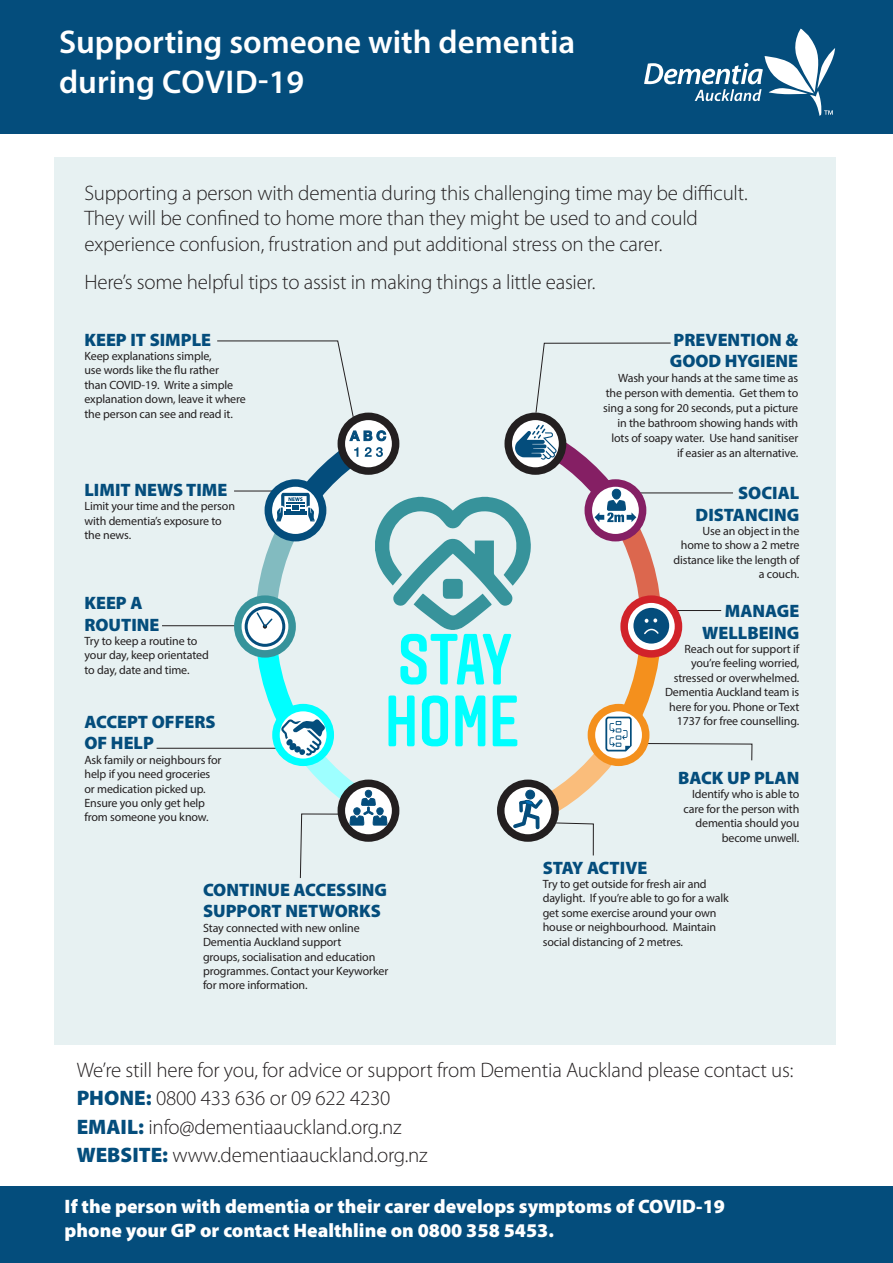
<style>
.page{position:relative;width:893px;height:1263px;background:#fff}
.page>*{position:absolute;margin:0;border:0;box-sizing:border-box;transform-origin:0 0}
.t1{font:600 33px/39.6px "Myriad Pro";color:#fff}
.t2{font:300 21px/25.2px "Myriad Pro";letter-spacing:-.01em;color:#231f20}
.t3{font:900 19.5px/23.4px "Myriad Pro";color:#fff}
.t4{font:900 18px/21.6px "Myriad Pro";color:#044d7c}
.t5{font:12px/14.4px "Myriad Pro";letter-spacing:-.01em;color:#231f20}
.s1{font-weight:900;color:#044d7c}
</style>
<div class="page">
<div style="left:0;top:0;width:893px;height:133px;background:#044d7c"></div>
<div style="left:0;top:1187px;width:893px;height:76px;background:#044d7c"></div>
<div style="left:54px;top:157px;width:781px;height:888px;background:#e7f1f2"></div>
<hr style="left:162px;top:625px;width:85px;height:1px;background:#231f20">
<hr style="left:157px;top:748px;width:120px;height:1px;background:#231f20">
<svg style="left:644px;top:29px;width:191px;height:87px"></svg>
<svg style="left:217px;top:341px;width:535px;height:537px"></svg>
<p class="t1" style="left:59px;top:22px;width:518px">Supporting someone with dementia during COVID-19</p>
<p class="t2" style="left:84px;top:180px;width:665px">Supporting a person with dementia during this challenging time may be difficult.<br>They will be confined to home more than they might be used to and could experience confusion, frustration and put additional stress on the carer.</p>
<p class="t2" style="left:84px;top:269px;width:512px">Here’s some helpful tips to assist in making things a little easier.</p>
<p class="t4" style="left:84px;top:328px;width:128px">KEEP IT SIMPLE</p>
<p class="t5" style="left:84px;top:349px;width:163px">Keep explanations simple,<br>use words like the flu rather<br>than COVID-19. Write a simple explanation down, leave it where the person can see and read it.</p>
<p class="t4" style="left:84px;top:478px;width:144px">LIMIT NEWS TIME</p>
<p class="t5" style="left:84px;top:499px;width:152px">Limit your time and the person with dementia’s exposure to the news.</p>
<p class="t4" style="left:84px;top:591px;width:60px">KEEP A</p>
<p class="t4" style="left:84px;top:613px;width:77px">ROUTINE</p>
<p class="t5" style="left:84px;top:633px;width:126px">Try to keep a routine to your day, keep orientated to day, date and time.</p>
<p class="t4" style="left:84px;top:710px;width:133px">ACCEPT OFFERS<br>OF HELP</p>
<p class="t5" style="left:84px;top:752px;width:139px">Ask family or neighbours for help if you need groceries or medication picked up.<br>Ensure you only get help from someone you know.</p>
<p class="t4" style="left:203px;top:878px;width:186px">CONTINUE ACCESSING<br>SUPPORT NETWORKS</p>
<p class="t5" style="left:203px;top:920px;width:187px">Stay connected with new online<br>Dementia Auckland support<br>groups, socialisation and education programmes. Contact your Keyworker for more information.</p>
<p class="t4" style="left:674px;top:328px;width:126px">PREVENTION &amp;</p>
<p class="t4" style="left:670px;top:350px;width:130px">GOOD HYGIENE</p>
<p class="t5" style="left:603px;top:371px;width:197px;line-height:15px;text-align:right">Wash your hands at the same time as the person with dementia. Get them to sing a song for 20 seconds, put a picture in the bathroom showing hands with lots of soapy water. Use hand sanitiser if easier as an alternative.</p>
<p class="t4" style="left:696px;top:481px;width:105px;text-align:right">SOCIAL<br>DISTANCING</p>
<p class="t5" style="left:673px;top:523px;width:127px;text-align:right">Use an object in the home to show a 2 metre distance like the length of a couch.</p>
<p class="t4" style="left:725px;top:599px;width:76px">MANAGE</p>
<p class="t4" style="left:702px;top:621px;width:99px">WELLBEING</p>
<p class="t5" style="left:665px;top:641px;width:136px;text-align:right">Reach out for support if you’re feeling worried, stressed or overwhelmed.<br>Dementia Auckland team is here for you. Phone or Text<br>1737 for free counselling.</p>
<p class="t4" style="left:678px;top:766px;width:123px">BACK UP PLAN</p>
<p class="t5" style="left:683px;top:787px;width:117px;text-align:right">Identify who is able to care for the person with dementia should you become unwell.</p>
<p class="t4" style="left:543px;top:856px;width:106px">STAY ACTIVE</p>
<p class="t5" style="left:543px;top:876px;width:188px">Try to get outside for fresh air and daylight. If you’re able to go for a walk get some exercise around your own house or neighbourhood. Maintain social distancing of 2 metres.</p>
<p class="t2" style="left:77px;top:1057px;width:718px">We’re still here for you, for advice or support from Dementia Auckland please contact us:</p>
<p class="t2" style="left:77px;top:1085px;width:315px"><span class="s1">PHONE:</span> 0800 433 636 or 09 622 4230</p>
<p class="t2" style="left:77px;top:1114px;width:326px"><span class="s1">EMAIL:</span> info@dementiaauckland.org.nz</p>
<p class="t2" style="left:77px;top:1142px;width:353px"><span class="s1">WEBSITE:</span> www.dementiaauckland.org.nz</p>
<p class="t3" style="left:65px;top:1194px;width:662px">If the person with dementia or their carer develops symptoms of COVID-19 phone your GP or contact Healthline on 0800 358 5453.</p>
</div>
